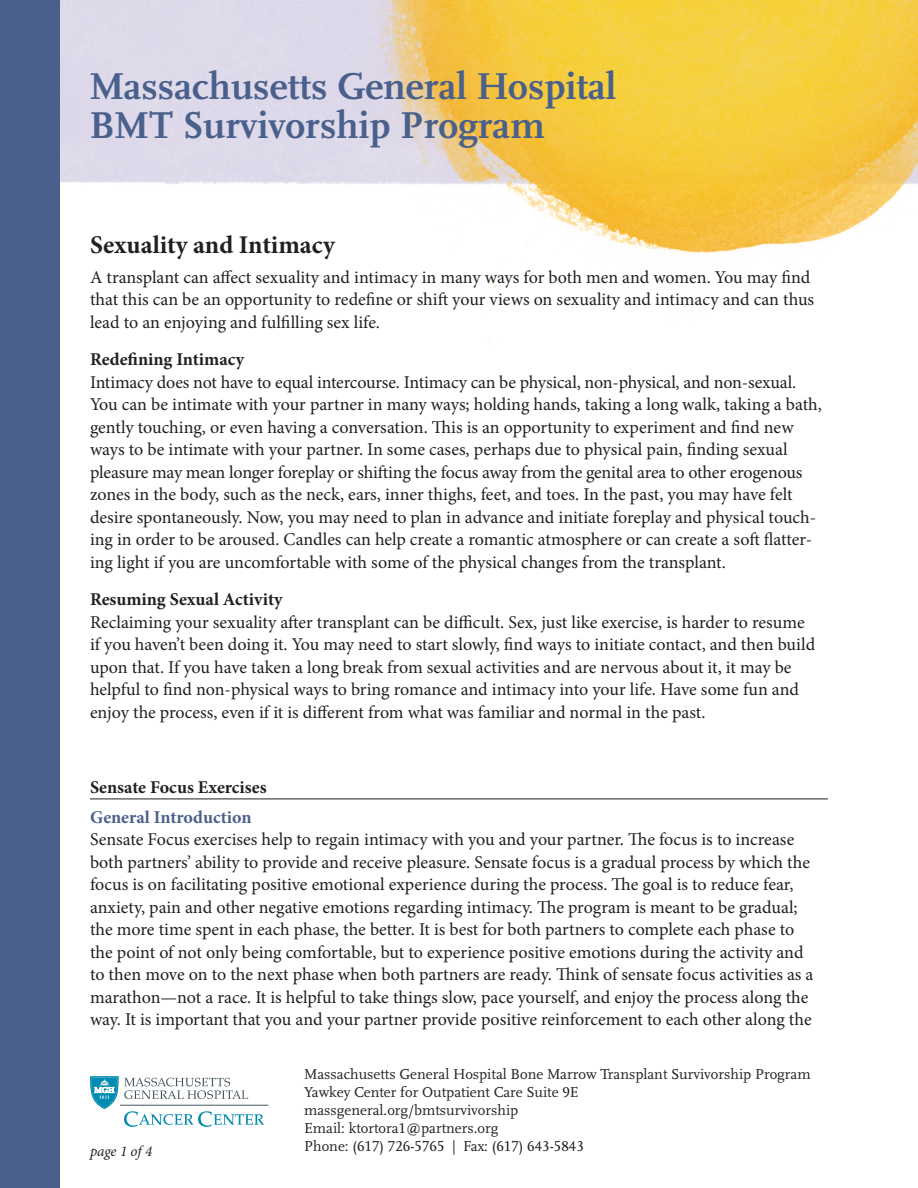
<style>
.page{position:relative;width:918px;height:1188px;background:#fff}
.page>*{position:absolute;margin:0;border:0;box-sizing:border-box;transform-origin:0 0}
.t1{font:700 39px/39px "Scala";color:#4a608c}
.t2{font:700 25.5px "Minion Pro";color:#231f20}
.t3{font:18px/22.5px "Minion Pro";letter-spacing:-.005em;color:#231f20}
.t4{font:700 18px "Minion Pro";color:#231f20}
.t5{font:700 18px "Minion Pro";letter-spacing:-.005em;color:#4a608c}
.t6{font:15px "Scala";color:#231f20}
.t7{font:15px "Scala Figures";color:#231f20}
.t8{font:italic 15px "Minion Pro";letter-spacing:-.01em;color:#231f20}
.s1{font-weight:700}
.s2{font-family:"Scala Figures"}
.s3{font-family:"Scala"}
</style>
<div class="page">
<div style="left:59px;top:0;width:173px;height:189px;background:#dedaea"></div>
<img style="left:232px;top:0;width:686px;height:338px">
<svg style="left:124px;top:1078px;width:124px;height:21px"></svg>
<hr style="left:120px;top:1105px;width:148px;height:1px;background:#45555f">
<svg style="left:91px;top:1077px;width:27px;height:32px"></svg>
<svg style="left:124px;top:1111px;width:140px;height:16px"></svg>
<hr style="left:90px;top:799px;width:738px;height:1px;background:#231f20">
<div style="left:0;top:0;width:59px;height:1188px;background:#4a608c"></div>
<p class="t1" style="left:89px;top:67px;width:528px">Massachusetts General Hospital<br>BMT Survivorship Program</p>
<p class="t2" style="left:90px;top:226px;width:247px">Sexuality and Intimacy</p>
<p class="t3" style="left:90px;top:266px;width:726px">A transplant can affect sexuality and intimacy in many ways for both men and women. You may find that this can be an opportunity to redefine or shift your views on sexuality and intimacy and can thus lead to an enjoying and fulfilling sex life.</p>
<p class="t3" style="left:90px;top:348px;width:733px"><span class="s1">Redefining Intimacy<br></span>Intimacy does not have to equal intercourse. Intimacy can be physical, non‐physical, and non‐sexual.<br>You can be intimate with your partner in many ways; holding hands, taking a long walk, taking a bath, gently touching, or even having a conversation. This is an opportunity to experiment and find new ways to be intimate with your partner. In some cases, perhaps due to physical pain, finding sexual pleasure may mean longer foreplay or shifting the focus away from the genital area to other erogenous zones in the body, such as the neck, ears, inner thighs, feet, and toes. In the past, you may have felt desire spontaneously. Now, you may need to plan in advance and initiate foreplay and physical touch&shy;ing in order to be aroused. Candles can help create a romantic atmosphere or can create a soft flatter&shy;ing light if you are uncomfortable with some of the physical changes from the transplant.</p>
<p class="t3" style="left:90px;top:588px;width:727px"><span class="s1">Resuming Sexual Activity<br></span>Reclaiming your sexuality after transplant can be difficult. Sex, just like exercise, is harder to resume if you haven’t been doing it. You may need to start slowly, find ways to initiate contact, and then build upon that. If you have taken a long break from sexual activities and are nervous about it, it may be helpful to find non‐physical ways to bring romance and intimacy into your life. Have some fun and enjoy the process, even if it is different from what was familiar and normal in the past.</p>
<p class="t4" style="left:90px;top:774px;width:178px">Sensate Focus Exercises</p>
<p class="t5" style="left:90px;top:804px;width:163px">General Introduction</p>
<p class="t3" style="left:90px;top:828px;width:725px">Sensate Focus exercises help to regain intimacy with you and your partner. The focus is to increase both partners’ ability to provide and receive pleasure. Sensate focus is a gradual process by which the focus is on facilitating positive emotional experience during the process. The goal is to reduce fear, anxiety, pain and other negative emotions regarding intimacy. The program is meant to be gradual; the more time spent in each phase, the better. It is best for both partners to complete each phase to the point of not only being comfortable, but to experience positive emotions during the activity and to then move on to the next phase when both partners are ready. Think of sensate focus activities as a marathon—not a race. It is helpful to take things slow, pace yourself, and enjoy the process along the way. It is important that you and your partner provide positive reinforcement to each other along the</p>
<p class="t8" style="left:90px;top:1141px;width:64px">page 1 of 4</p>
<p class="t6" style="left:304px;top:1066px;width:508px">Massachusetts General Hospital Bone Marrow Transplant Survivorship Program</p>
<p class="t6" style="left:304px;top:1084px;width:276px">Yawkey Center for Outpatient Care Suite <span class="s2">9</span>E</p>
<p class="t6" style="left:304px;top:1102px;width:216px">massgeneral.org/bmtsurvivorship</p>
<p class="t6" style="left:304px;top:1120px;width:196px">Email: ktortora<span class="s2">1</span>@partners.org</p>
<p class="t7" style="left:304px;top:1137px;width:281px"><span class="s3">Phone: (</span>617<span class="s3">)</span> 726<span class="s3">-</span>5765 <span class="s3">| Fax: (</span>617<span class="s3">)</span> 643<span class="s3">-</span>5843</p>
</div>
